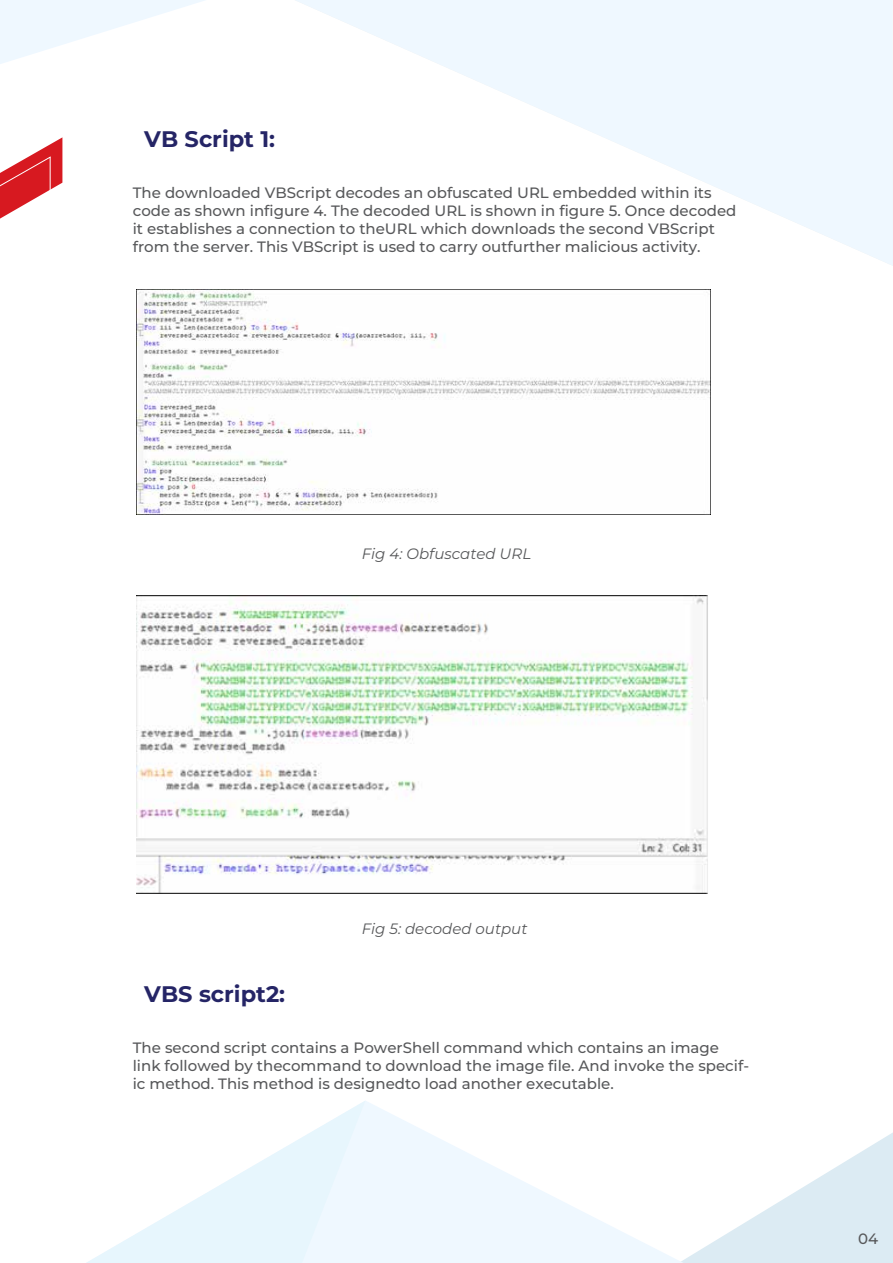
<style>
.page{position:relative;width:893px;height:1263px;background:#fff}
.page>*{position:absolute;margin:0;border:0;box-sizing:border-box;transform-origin:0 0}
.t1{font:700 22.5px "Montserrat";color:#252566}
.t2{font:500 15px/18px "Montserrat";color:#58595b}
.t3{font:italic 15px "Montserrat";color:#58595b}
</style>
<div class="page">
<svg style="left:0;top:0;width:205px;height:64px"></svg>
<svg style="left:295px;top:0;width:598px;height:266px"></svg>
<svg style="left:684px;top:1132px;width:209px;height:131px"></svg>
<svg style="left:365px;top:1101px;width:319px;height:162px;fill:#f2f9ff"></svg>
<svg style="left:86px;top:1101px;width:279px;height:162px;fill:#eff8ff"></svg>
<svg style="left:0;top:137px;width:62px;height:82px"></svg>
<img style="left:136px;top:289px;width:575px;height:225px">
<img style="left:136px;top:596px;width:572px;height:297px">
<h1 class="t1" style="left:144px;top:123px;width:132px">VB Script 1:</h1>
<p class="t2" style="left:133px;top:183px;width:605px">The downloaded VBScript decodes an obfuscated URL embedded within its code as shown infigure 4. The decoded URL is shown in figure 5. Once decoded it establishes a connection to theURL which downloads the second VBScript from the server. This VBScript is used to carry outfurther malicious activity.</p>
<p class="t3" style="left:362px;top:544px;width:171px">Fig 4: Obfuscated URL</p>
<h1 class="t1" style="left:144px;top:978px;width:142px">VBS script2:</h1>
<p class="t3" style="left:362px;top:918px;width:167px">Fig 5: decoded output</p>
<p class="t2" style="left:133px;top:1038px;width:618px">The second script contains a PowerShell command which contains an image link followed by thecommand to download the image file. And invoke the specif&shy;ic method. This method is designedto load another executable.</p>
<p class="t2" style="left:858px;top:1229px;width:22px">04</p>
</div>
